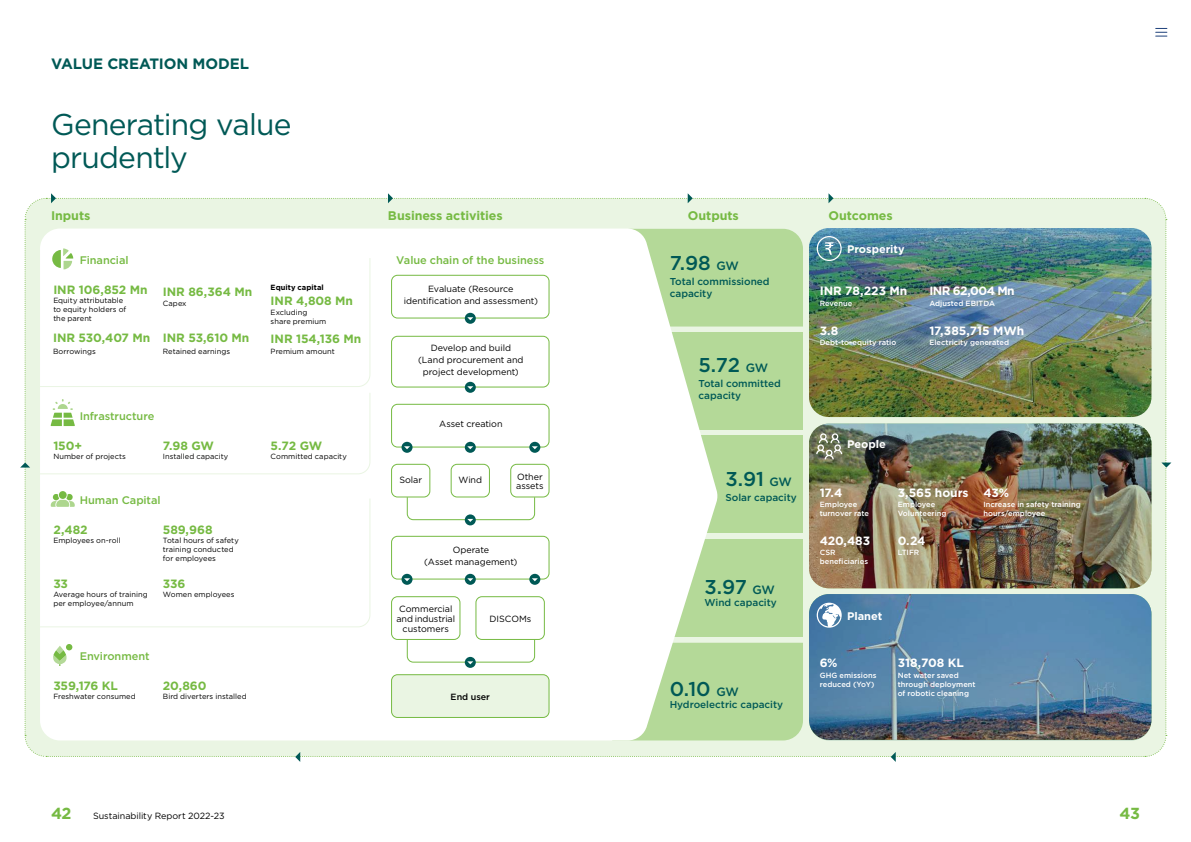
<style>
.page{position:relative;width:1191px;height:842px;background:#fff}
.page>*{position:absolute;margin:0;border:0;box-sizing:border-box;transform-origin:0 0}
.t1{font:30px/33px "Gotham";letter-spacing:-.03em;color:#005956}
.t2{font:500 20px "Gotham";letter-spacing:-.015em;color:#005956}
.t3{font:700 16px "Gotham";color:#76ba43}
.t4{font:700 15px "Gotham";letter-spacing:-.005em;color:#005956}
.t5{font:700 12.5px "Gotham";letter-spacing:-.005em;color:#76ba43}
.t6{font:700 12px "Gotham";letter-spacing:-.005em;color:#76ba43}
.t7{font:700 12px "Gotham";letter-spacing:-.01em;color:#fff}
.t8{font:700 12px "Gotham";letter-spacing:-.045em;color:#fff}
.t9{font:500 11px "Gotham";letter-spacing:-.005em;color:#76ba43}
.t10{font:700 11px "Gotham";letter-spacing:-.005em;color:#fff}
.t11{font:500 10px/12px "Gotham";color:#005956}
.t12{font:9px/12px "Gotham";letter-spacing:-.005em;color:#000;text-align:center}
.t13{font:500 9px "Gotham";color:#000}
.t14{font:7.5px/9px "Gotham";letter-spacing:.005em;color:#000}
.t15{font:500 7.5px/9px "Gotham";letter-spacing:.005em;color:#fff}
.t16{font:700 7.5px "Gotham";letter-spacing:.01em;color:#000}
.s1{font-size:12px}
</style>
<div class="page">
<svg style="left:1155px;top:28px;width:11px;height:9px"></svg>
<img style="left:20px;top:193px;width:1151px;height:569px">
<h3 class="t4" style="left:51px;top:54px;width:200px">VALUE CREATION MODEL</h3>
<h1 class="t1" style="left:51px;top:107px;width:242px">Generating value prudently</h1>
<h3 class="t5" style="left:51px;top:207px;width:41px">Inputs</h3>
<h3 class="t9" style="left:80px;top:253px;width:50px">Financial</h3>
<h3 class="t6" style="left:53px;top:282px;width:96px">INR 106,852 Mn</h3>
<p class="t14" style="left:53px;top:296px;width:74px">Equity attributable to equity holders of the parent</p>
<h3 class="t6" style="left:53px;top:330px;width:99px">INR 530,407 Mn</h3>
<p class="t14" style="left:53px;top:347px;width:44px">Borrowings</p>
<h3 class="t6" style="left:163px;top:284px;width:91px">INR 86,364 Mn</h3>
<p class="t14" style="left:163px;top:299px;width:25px">Capex</p>
<h3 class="t6" style="left:163px;top:330px;width:88px">INR 53,610 Mn</h3>
<p class="t14" style="left:163px;top:347px;width:69px">Retained earnings</p>
<p class="t16" style="left:271px;top:283px;width:55px">Equity capital</p>
<h3 class="t6" style="left:271px;top:293px;width:84px">INR 4,808 Mn</h3>
<p class="t14" style="left:271px;top:308px;width:57px">Excluding share premium</p>
<h3 class="t6" style="left:271px;top:331px;width:92px">INR 154,136 Mn</h3>
<p class="t14" style="left:271px;top:347px;width:66px">Premium amount</p>
<h3 class="t9" style="left:80px;top:409px;width:76px">Infrastructure</h3>
<h3 class="t6" style="left:53px;top:438px;width:30px">150+</h3>
<p class="t14" style="left:53px;top:452px;width:74px">Number of projects</p>
<h3 class="t6" style="left:163px;top:438px;width:53px">7.98 GW</h3>
<p class="t14" style="left:163px;top:452px;width:67px">Installed capacity</p>
<h3 class="t9" style="left:80px;top:493px;width:82px">Human Capital</h3>
<h3 class="t6" style="left:53px;top:522px;width:36px">2,482</h3>
<p class="t14" style="left:53px;top:536px;width:69px">Employees on-roll</p>
<h3 class="t6" style="left:163px;top:522px;width:51px">589,968</h3>
<p class="t14" style="left:163px;top:536px;width:77px">Total hours of safety training conducted for employees</p>
<h3 class="t6" style="left:53px;top:576px;width:16px">33</h3>
<p class="t14" style="left:53px;top:590px;width:96px">Average hours of training per employee/annum</p>
<h3 class="t6" style="left:163px;top:576px;width:24px">336</h3>
<p class="t14" style="left:163px;top:590px;width:73px">Women employees</p>
<h3 class="t6" style="left:271px;top:438px;width:53px">5.72 GW</h3>
<p class="t14" style="left:271px;top:452px;width:78px">Committed capacity</p>
<h3 class="t5" style="left:388px;top:207px;width:116px">Business activities</h3>
<h3 class="t5" style="left:687px;top:207px;width:53px">Outputs</h3>
<h3 class="t9" style="left:396px;top:253px;width:150px">Value chain of the business</h3>
<p class="t12" style="left:404px;top:283px;width:136px">Evaluate (Resource identification and assessment)</p>
<p class="t12" style="left:418px;top:342px;width:107px">Develop and build (Land procurement and project development)</p>
<p class="t12" style="left:439px;top:418px;width:65px">Asset creation</p>
<p class="t12" style="left:399px;top:473px;width:24px">Solar</p>
<p class="t12" style="left:458px;top:473px;width:25px">Wind</p>
<p class="t12" style="left:516px;top:472px;width:29px;line-height:9px;text-align:left">Other assets</p>
<p class="t12" style="left:424px;top:544px;width:95px">Operate<br>(Asset management)</p>
<p class="t12" style="left:396px;top:604px;width:60px;line-height:10px">Commercial and industrial customers</p>
<p class="t12" style="left:489px;top:612px;width:43px">DISCOMs</p>
<h2 class="t2" style="left:669px;top:249px;width:71px">7.98 <span class="s1">GW</span></h2>
<h3 class="t11" style="left:669px;top:275px;width:101px">Total commissioned capacity</h3>
<h2 class="t2" style="left:698px;top:351px;width:71px">5.72 <span class="s1">GW</span></h2>
<h3 class="t11" style="left:698px;top:377px;width:84px">Total committed capacity</h3>
<h2 class="t2" style="left:725px;top:466px;width:68px">3.91 <span class="s1">GW</span></h2>
<h3 class="t11" style="left:725px;top:491px;width:73px">Solar capacity</h3>
<h2 class="t2" style="left:704px;top:574px;width:72px">3.97 <span class="s1">GW</span></h2>
<h3 class="t11" style="left:704px;top:596px;width:74px">Wind capacity</h3>
<h3 class="t9" style="left:80px;top:649px;width:71px">Environment</h3>
<h3 class="t6" style="left:53px;top:678px;width:66px">359,176 KL</h3>
<p class="t14" style="left:53px;top:692px;width:84px">Freshwater consumed</p>
<h3 class="t6" style="left:163px;top:678px;width:45px">20,860</h3>
<p class="t14" style="left:163px;top:692px;width:85px">Bird diverters installed</p>
<p class="t13" style="left:450px;top:691px;width:41px">End user</p>
<h2 class="t2" style="left:669px;top:675px;width:71px">0.10 <span class="s1">GW</span></h2>
<h3 class="t11" style="left:669px;top:698px;width:115px">Hydroelectric capacity</h3>
<h3 class="t5" style="left:828px;top:207px;width:66px">Outcomes</h3>
<h3 class="t10" style="left:847px;top:241px;width:59px">Prosperity</h3>
<h3 class="t7" style="left:819px;top:282px;width:89px">INR 78,223 Mn</h3>
<p class="t15" style="left:819px;top:299px;width:34px">Revenue</p>
<h3 class="t7" style="left:819px;top:323px;width:20px">3.8</h3>
<p class="t15" style="left:819px;top:338px;width:78px">Debt-to-equity ratio</p>
<h3 class="t8" style="left:929px;top:282px;width:87px">INR 62,004 Mn</h3>
<p class="t15" style="left:929px;top:299px;width:67px">Adjusted EBITDA</p>
<h3 class="t7" style="left:929px;top:323px;width:96px">17,385,715 MWh</h3>
<p class="t15" style="left:929px;top:338px;width:81px">Electricity generated</p>
<h3 class="t10" style="left:847px;top:437px;width:40px">People</h3>
<h3 class="t7" style="left:819px;top:485px;width:24px">17.4</h3>
<p class="t15" style="left:819px;top:500px;width:51px">Employee turnover rate</p>
<h3 class="t7" style="left:819px;top:533px;width:52px">420,483</h3>
<p class="t15" style="left:819px;top:548px;width:50px">CSR beneficiaries</p>
<h3 class="t7" style="left:897px;top:485px;width:72px">3,565 hours</h3>
<p class="t15" style="left:897px;top:500px;width:50px">Employee<br>Volunteering</p>
<h3 class="t7" style="left:897px;top:533px;width:29px">0.24</h3>
<p class="t15" style="left:897px;top:548px;width:23px">LTIFR</p>
<h3 class="t7" style="left:983px;top:485px;width:27px">43%</h3>
<p class="t15" style="left:983px;top:500px;width:99px">Increase in safety training hours/employee</p>
<h3 class="t10" style="left:847px;top:608px;width:37px">Planet</h3>
<h3 class="t7" style="left:819px;top:654px;width:19px">6%</h3>
<p class="t15" style="left:819px;top:671px;width:58px">GHG emissions reduced (YoY)</p>
<h3 class="t7" style="left:897px;top:654px;width:68px">318,708 KL</h3>
<p class="t15" style="left:897px;top:671px;width:79px">Net water saved through deployment of robotic cleaning</p>
<h3 class="t3" style="left:51px;top:803px;width:22px">42</h3>
<p class="t12" style="left:93px;top:810px;width:133px">Sustainability Report 2022-23</p>
<h3 class="t3" style="left:1119px;top:803px;width:22px">43</h3>
</div>
